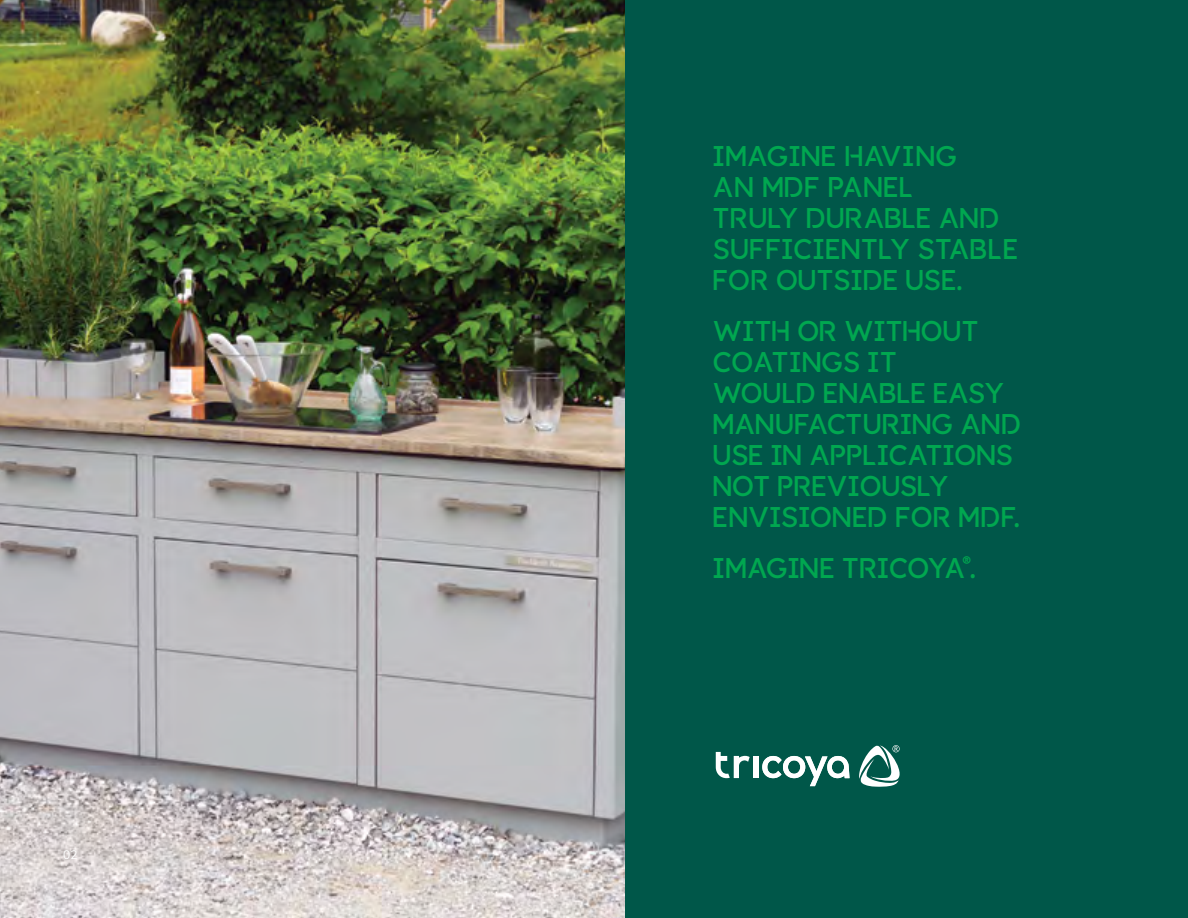
<style>
.page{position:relative;width:1188px;height:918px;background:#fff}
.page>*{position:absolute;margin:0;border:0;box-sizing:border-box;transform-origin:0 0}
.t1{font:28.5px/30.9px "Accoya Display";letter-spacing:-.02em;color:#00a750}
.t2{font:28.5px/30.9px "Accoya Display";color:#00a750}
.t3{font:12px "Muli";color:#fff}
</style>
<div class="page">
<img style="left:0;top:0;width:625px;height:918px">
<div style="left:625px;top:0;width:563px;height:918px;background:#005749"></div>
<svg style="left:859px;top:745px;width:41px;height:42px"></svg>
<svg style="left:716px;top:752px;width:134px;height:34px"></svg>
<p class="t3" style="left:63px;top:846px;width:16px">02</p>
<p class="t2" style="left:713px;top:141px;width:307px">IMAGINE HAVING<br>AN MDF PANEL<br>TRULY DURABLE AND<br>SUFFICIENTLY STABLE<br>FOR OUTSIDE USE.</p>
<p class="t1" style="left:713px;top:316px;width:310px">WITH OR WITHOUT<br>COATINGS IT<br>WOULD ENABLE EASY<br>MANUFACTURING AND<br>USE IN APPLICATIONS<br>NOT PREVIOUSLY<br>ENVISIONED FOR MDF.</p>
<p class="t1" style="left:713px;top:553px;width:265px">IMAGINE TRICOYA<sup>®</sup>.</p>
</div>
